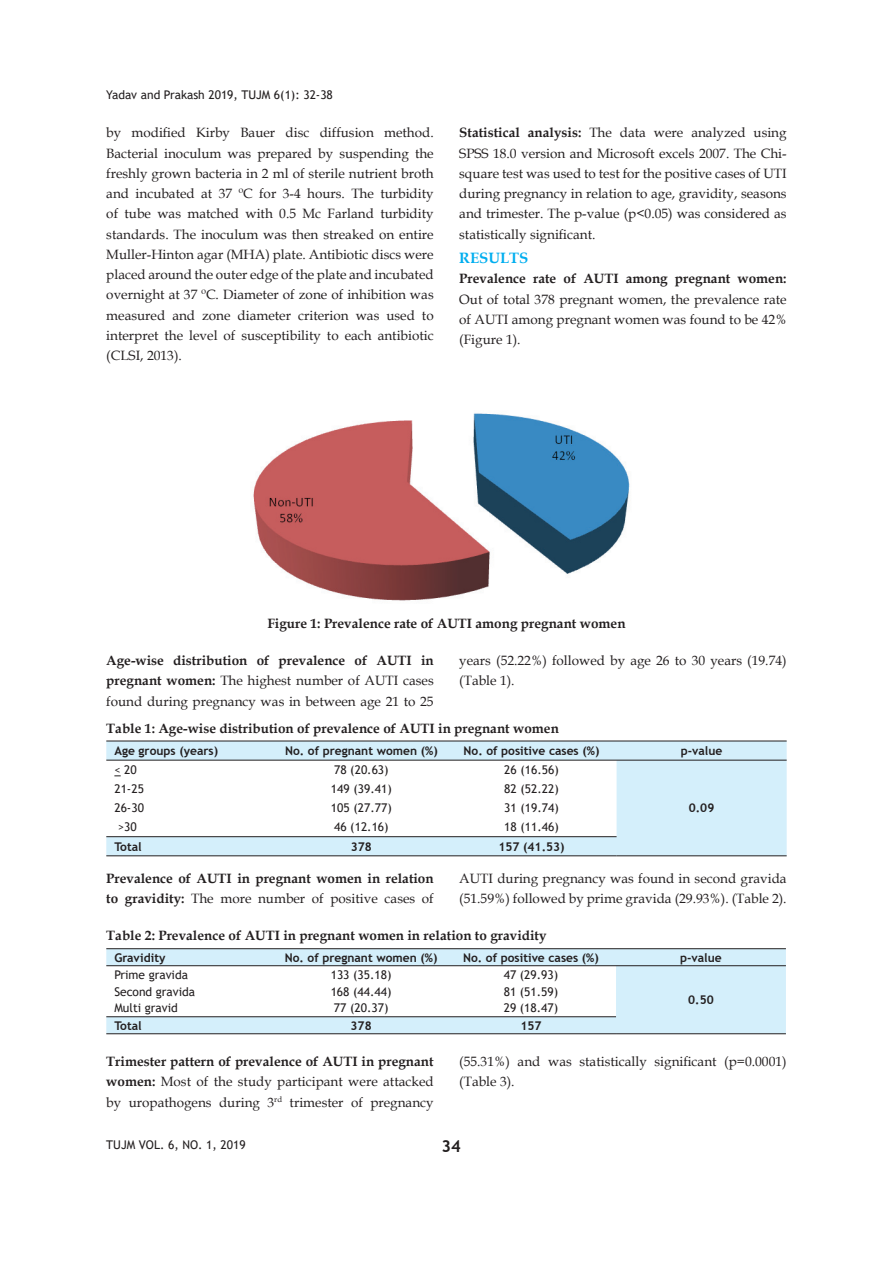
<style>
.page{position:relative;width:893px;height:1263px;background:#fff}
.page>*{position:absolute;margin:0;border:0;box-sizing:border-box;transform-origin:0 0}
.t1{font:700 16.5px "Trebuchet MS";color:#231f20}
.t2{font:700 15px "Book Antiqua";color:#00aeef}
.t3{font:13.5px/20.2px "Book Antiqua";color:#231f20;text-align:justify}
.t4{font:700 13.5px/20.2px "Book Antiqua";color:#231f20}
.t5{font:12px "Trebuchet MS";color:#231f20}
.t6{font:700 12px "Trebuchet MS";color:#231f20}
.s1{font-weight:700}
.s2{font-weight:400}
</style>
<div class="page">
<svg style="left:106px;top:949px;width:680px;height:84px;fill:#d4effb"></svg>
<hr style="left:106px;top:948px;width:680px;height:1px;background:#231f20">
<hr style="left:106px;top:965px;width:680px;height:1px;background:#231f20">
<hr style="left:106px;top:1016px;width:510px;height:1px;background:#231f20">
<hr style="left:616px;top:1033px;width:170px;height:1px;background:#231f20">
<hr style="left:106px;top:1033px;width:510px;height:1px;background:#231f20">
<img style="left:253px;top:413px;width:377px;height:188px">
<svg style="left:106px;top:742px;width:681px;height:113px"></svg>
<hr style="left:106px;top:741px;width:681px;height:1px;background:#231f20">
<hr style="left:106px;top:760px;width:681px;height:1px;background:#231f20">
<hr style="left:106px;top:836px;width:511px;height:1px;background:#231f20">
<hr style="left:617px;top:855px;width:170px;height:1px;background:#231f20">
<hr style="left:106px;top:855px;width:511px;height:1px;background:#231f20">
<p class="t5" style="left:106px;top:87px;width:228px">Yadav and Prakash 2019, TUJM 6(1): 32-38</p>
<p class="t3" style="left:106px;top:123px;width:329px">by modified Kirby Bauer disc diffusion method.<br>Bacterial inoculum was prepared by suspending the freshly grown bacteria in 2 ml of sterile nutrient broth and incubated at 37 ºC for 3-4 hours. The turbidity of tube was matched with 0.5 Mc Farland turbidity standards. The inoculum was then streaked on entire Muller-Hinton agar (MHA) plate. Antibiotic discs were placed around the outer edge of the plate and incubated overnight at 37 ºC. Diameter of zone of inhibition was measured and zone diameter criterion was used to interpret the level of susceptibility to each antibiotic (CLSI, 2013).</p>
<p class="t3" style="left:459px;top:123px;width:329px"><span class="s1">Statistical analysis:</span> The data were analyzed using SPSS 18.0 version and Microsoft excels 2007. The Chi&shy;square test was used to test for the positive cases of UTI during pregnancy in relation to age, gravidity, seasons and trimester. The p-value (p&lt;0.05) was considered as statistically significant.</p>
<p class="t2" style="left:459px;top:249px;width:71px">RESULTS</p>
<p class="t4" style="left:459px;top:269px;width:329px">Prevalence rate of AUTI among pregnant women:</p>
<p class="t3" style="left:459px;top:289px;width:329px">Out of total 378 pregnant women, the prevalence rate of AUTI among pregnant women was found to be 42% (Figure 1).</p>
<p class="t4" style="left:267px;top:613px;width:360px">Figure 1: Prevalence rate of AUTI among pregnant women</p>
<p class="t3" style="left:459px;top:651px;width:329px">years (52.22%) followed by age 26 to 30 years (19.74) (Table 1).</p>
<p class="t4" style="left:106px;top:718px;width:454px">Table 1: Age-wise distribution of prevalence of AUTI in pregnant women</p>
<p class="t6" style="left:114px;top:744px;width:105px">Age groups (years)</p>
<p class="t6" style="left:285px;top:744px;width:154px">No. of pregnant women (%)</p>
<p class="t6" style="left:464px;top:744px;width:137px">No. of positive cases (%)</p>
<p class="t6" style="left:681px;top:744px;width:43px">p-value</p>
<p class="t5" style="left:114px;top:763px;width:24px">&lt; 20</p>
<p class="t5" style="left:334px;top:763px;width:56px">78 (20.63)</p>
<p class="t5" style="left:504px;top:763px;width:56px">26 (16.56)</p>
<p class="t6" style="left:689px;top:801px;width:27px">0.09</p>
<p class="t3" style="left:106px;top:651px;width:329px"><span class="s1">Age-wise distribution of prevalence of AUTI in pregnant women:</span> The highest number of AUTI cases found during pregnancy was in between age 21 to 25</p>
<p class="t5" style="left:114px;top:782px;width:31px">21-25</p>
<p class="t5" style="left:331px;top:782px;width:62px">149 (39.41)</p>
<p class="t5" style="left:504px;top:782px;width:56px">82 (52.22)</p>
<p class="t5" style="left:114px;top:801px;width:31px">26-30</p>
<p class="t5" style="left:331px;top:801px;width:62px">105 (27.77)</p>
<p class="t5" style="left:504px;top:801px;width:56px">31 (19.74)</p>
<p class="t5" style="left:118px;top:820px;width:20px">&gt;30</p>
<p class="t5" style="left:334px;top:820px;width:56px">46 (12.16)</p>
<p class="t5" style="left:504px;top:820px;width:56px">18 (11.46)</p>
<p class="t6" style="left:114px;top:839px;width:29px">Total</p>
<p class="t6" style="left:351px;top:839px;width:23px">378</p>
<p class="t6" style="left:498px;top:839px;width:68px">157 (41.53)</p>
<p class="t4" style="left:106px;top:868px;width:329px">Prevalence of AUTI in pregnant women in relation to gravidity: <span class="s2">The more number of positive cases of</span></p>
<p class="t3" style="left:459px;top:868px;width:329px">AUTI during pregnancy was found in second gravida (51.59%) followed by prime gravida (29.93%). (Table 2).</p>
<p class="t4" style="left:106px;top:926px;width:442px">Table 2: Prevalence of AUTI in pregnant women in relation to gravidity</p>
<p class="t6" style="left:114px;top:950px;width:53px">Gravidity</p>
<p class="t6" style="left:285px;top:950px;width:154px">No. of pregnant women (%)</p>
<p class="t6" style="left:463px;top:950px;width:137px">No. of positive cases (%)</p>
<p class="t6" style="left:680px;top:950px;width:43px">p-value</p>
<p class="t5" style="left:114px;top:967px;width:75px">Prime gravida</p>
<p class="t5" style="left:331px;top:967px;width:62px">133 (35.18)</p>
<p class="t5" style="left:504px;top:967px;width:56px">47 (29.93)</p>
<p class="t6" style="left:688px;top:993px;width:27px">0.50</p>
<p class="t5" style="left:114px;top:984px;width:82px">Second gravida</p>
<p class="t5" style="left:331px;top:984px;width:62px">168 (44.44)</p>
<p class="t5" style="left:504px;top:984px;width:56px">81 (51.59)</p>
<p class="t5" style="left:114px;top:1001px;width:65px">Multi gravid</p>
<p class="t5" style="left:334px;top:1001px;width:56px">77 (20.37)</p>
<p class="t5" style="left:504px;top:1001px;width:56px">29 (18.47)</p>
<p class="t6" style="left:114px;top:1018px;width:29px">Total</p>
<p class="t6" style="left:351px;top:1018px;width:23px">378</p>
<p class="t6" style="left:520px;top:1018px;width:23px">157</p>
<p class="t3" style="left:106px;top:1051px;width:329px"><span class="s1">Trimester pattern of prevalence of AUTI in pregnant women:</span> Most of the study participant were attacked by uropathogens during 3<sup>rd</sup> trimester of pregnancy</p>
<p class="t3" style="left:459px;top:1051px;width:329px">(55.31%) and was statistically significant (p=0.0001) (Table 3).</p>
<p class="t5" style="left:106px;top:1137px;width:141px">TUJM VOL. 6, NO. 1, 2019</p>
<p class="t1" style="left:441px;top:1136px;width:21px">34</p>
</div>
